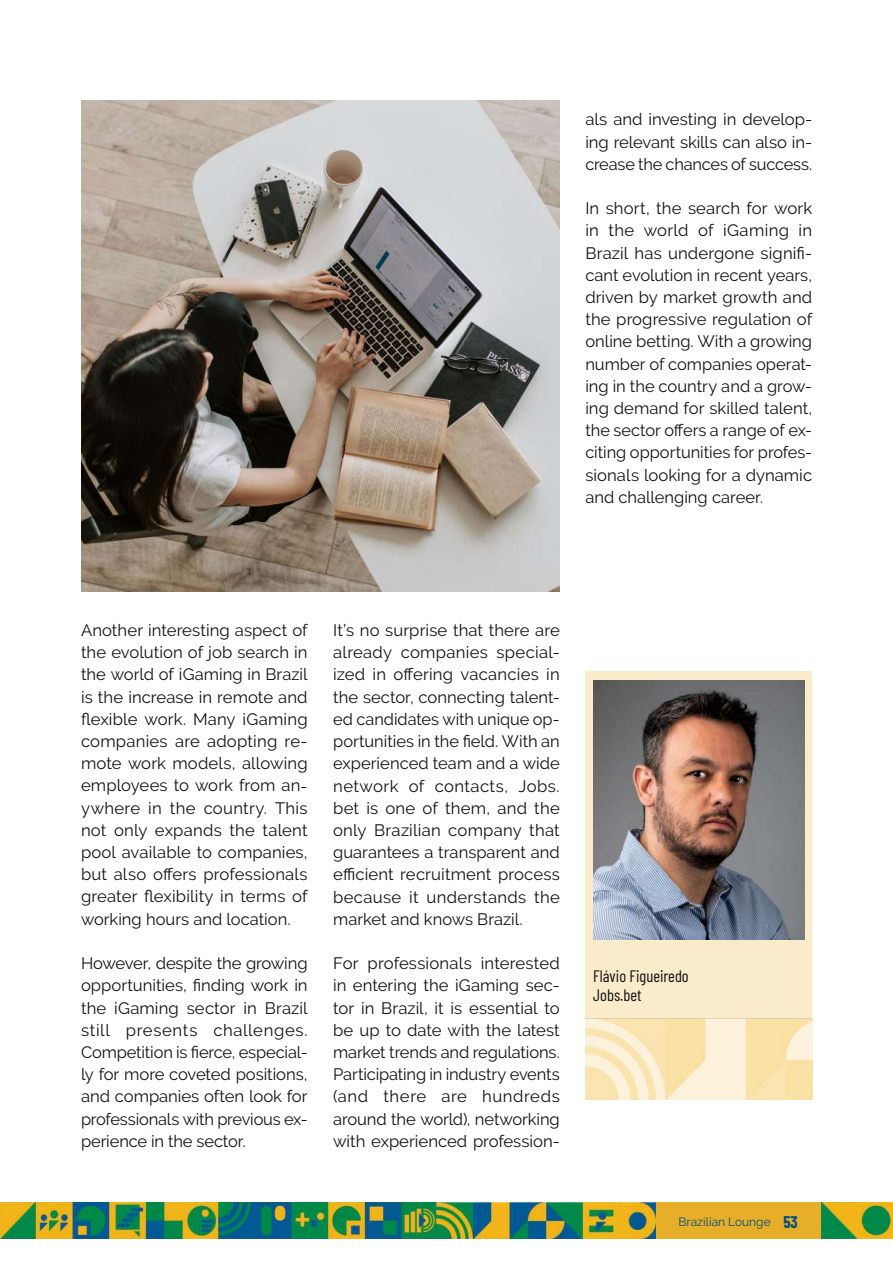
<style>
.page{position:relative;width:893px;height:1263px;background:#fff}
.page>*{position:absolute;margin:0;border:0;box-sizing:border-box;transform-origin:0 0}
.t1{font:16.5px/22.2px "Raleway";letter-spacing:-.005em;color:#121212;text-align:justify}
.t2{font:16.5px/19.5px "Barlow Condensed";color:#121212}
.t3{font:12px "Raleway";color:#004f7f}
.s1{font-family:"Barlow Condensed";font-weight:700;font-size:16.5px}
</style>
<div class="page">
<div style="left:655px;top:1202px;width:166px;height:36px;background:#e7af29"></div>
<img style="left:0;top:1202px;width:655px;height:36px">
<img style="left:821px;top:1202px;width:72px;height:36px">
<img style="left:81px;top:101px;width:479px;height:490px">
<div style="left:585px;top:672px;width:227px;height:347px;background:#faecca"></div>
<img style="left:593px;top:680px;width:211px;height:259px">
<img style="left:585px;top:1019px;width:227px;height:80px">
<p class="t1" style="left:585px;top:108px;width:228px">als and investing in develop&shy;ing relevant skills can also in&shy;crease the chances of success.</p>
<p class="t1" style="left:585px;top:197px;width:228px">In short, the search for work in the world of iGaming in Brazil has undergone signifi&shy;cant evolution in recent years, driven by market growth and the progressive regulation of online betting. With a growing number of companies operat&shy;ing in the country and a grow&shy;ing demand for skilled talent, the sector offers a range of ex&shy;citing opportunities for profes&shy;sionals looking for a dynamic and challenging career.</p>
<p class="t1" style="left:81px;top:619px;width:228px">Another interesting aspect of the evolution of job search in the world of iGaming in Brazil is the increase in remote and flexible work. Many iGaming companies are adopting re&shy;mote work models, allowing employees to work from an&shy;ywhere in the country. This not only expands the talent pool available to companies, but also offers professionals greater flexibility in terms of working hours and location.</p>
<p class="t1" style="left:81px;top:952px;width:228px">However, despite the growing opportunities, finding work in the iGaming sector in Brazil still presents challenges.<br>Competition is fierce, especial&shy;ly for more coveted positions, and companies often look for professionals with previous ex&shy;perience in the sector.</p>
<p class="t1" style="left:333px;top:619px;width:228px">It’s no surprise that there are already companies special&shy;ized in offering vacancies in the sector, connecting talent&shy;ed candidates with unique op&shy;portunities in the field. With an experienced team and a wide network of contacts, Jobs. bet is one of them, and the only Brazilian company that guarantees a transparent and efficient recruitment process because it understands the market and knows Brazil.</p>
<p class="t1" style="left:333px;top:952px;width:228px">For professionals interested in entering the iGaming sec&shy;tor in Brazil, it is essential to be up to date with the latest market trends and regulations.<br>Participating in industry events (and there are hundreds around the world), networking with experienced profession-</p>
<p class="t2" style="left:593px;top:965px;width:97px">Flávio Figueiredo<br>Jobs.bet</p>
<p class="t3" style="left:679px;top:1215px;width:121px">Brazilian Lounge <span class="s1">53</span></p>
</div>
